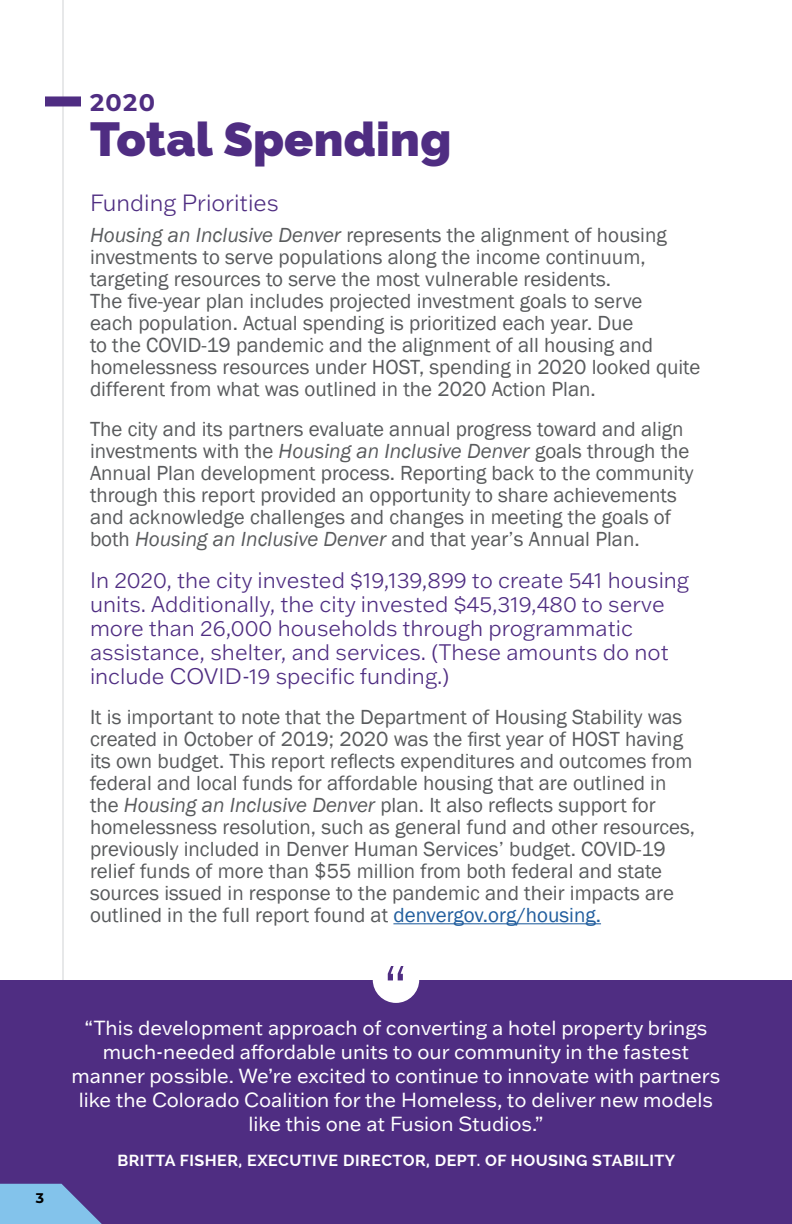
<style>
.page{position:relative;width:792px;height:1224px;background:#fff}
.page>*{position:absolute;margin:0;border:0;box-sizing:border-box;transform-origin:0 0}
.t1{font:300 60px "Franklin Gothic ATF";color:#4f2d82}
.t2{font:800 48px "Raleway";letter-spacing:.005em;color:#4f2d82}
.t3{font:700 24px "Montserrat";color:#4f2d82}
.t4{font:300 23px "Franklin Gothic ATF";color:#4f2d82}
.t5{font:300 22px/24px "Franklin Gothic ATF";color:#4f2d82}
.t6{font:21px/22px "Franklin Gothic";color:#595b5d}
.t7{font:20px/24px "Franklin Gothic ATF";color:#fff;text-align:center}
.t8{font:700 16px "Raleway";letter-spacing:.03em;color:#fff}
.t9{font:700 14px "Montserrat";color:#000}
.s1{font-style:italic}
.s2{color:#215e9e}
</style>
<div class="page">
<hr style="left:62px;top:0;width:2px;height:1134px;background:#d1d3d4">
<hr style="left:393px;top:923px;width:208px;height:1px;background:#215e9e">
<div style="left:45px;top:96px;width:36px;height:10px;background:#4f2d82"></div>
<div style="left:0;top:981px;width:792px;height:243px;background:#4f2d82"></div>
<div style="left:374px;top:957px;width:44px;height:45px;background:#fff;border-radius:50%"></div>
<div style="left:373px;top:956px;width:46px;height:47px;border:2px solid #fff;border-radius:50%"></div>
<svg style="left:0;top:1184px;width:102px;height:40px"></svg>
<p class="t9" style="left:36px;top:1188px;width:10px">3</p>
<p class="t3" style="left:90px;top:85px;width:66px">2020</p>
<h2 class="t2" style="left:90px;top:111px;width:363px">Total Spending</h2>
<p class="t4" style="left:90px;top:188px;width:190px">Funding Priorities</p>
<p class="t6" style="left:90px;top:225px;width:612px"><span class="s1">Housing an Inclusive Denver</span> represents the alignment of housing investments to serve populations along the income continuum, targeting resources to serve the most vulnerable residents.<br>The five-year plan includes projected investment goals to serve<br>each population. Actual spending is prioritized each year. Due<br>to the COVID-19 pandemic and the alignment of all housing and homelessness resources under HOST, spending in 2020 looked quite different from what was outlined in the 2020 Action Plan.</p>
<p class="t6" style="left:90px;top:419px;width:605px">The city and its partners evaluate annual progress toward and align investments with the <span class="s1">Housing an Inclusive Denver</span> goals through the Annual Plan development process. Reporting back to the community through this report provided an opportunity to share achievements and acknowledge challenges and changes in meeting the goals of both <span class="s1">Housing an Inclusive Denver</span> and that year’s Annual Plan.</p>
<p class="t5" style="left:90px;top:568px;width:601px">In 2020, the city invested $19,139,899 to create 541 housing units. Additionally, the city invested $45,319,480 to serve more than 26,000 households through programmatic assistance, shelter, and services. (These amounts do not include COVID-19 specific funding.)</p>
<p class="t6" style="left:90px;top:707px;width:607px">It is important to note that the Department of Housing Stability was created in October of 2019; 2020 was the first year of HOST having its own budget. This report reflects expenditures and outcomes from federal and local funds for affordable housing that are outlined in the <span class="s1">Housing an Inclusive Denver</span> plan. It also reflects support for homelessness resolution, such as general fund and other resources, previously included in Denver Human Services’ budget. COVID-19 relief funds of more than $55 million from both federal and state sources issued in response to the pandemic and their impacts are outlined in the full report found at <span class="s2">denvergov.org/housing.</span></p>
<h1 class="t1" style="left:383px;top:948px;width:26px">“</h1>
<p class="t7" style="left:72px;top:1015px;width:650px">“This development approach of converting a hotel property brings much-needed affordable units to our community in the fastest manner possible. We’re excited to continue to innovate with partners like the Colorado Coalition for the Homeless, to deliver new models like this one at Fusion Studios.”</p>
<p class="t8" style="left:117px;top:1151px;width:559px">BRITTA FISHER, EXECUTIVE DIRECTOR, DEPT. OF HOUSING STABILITY</p>
</div>
